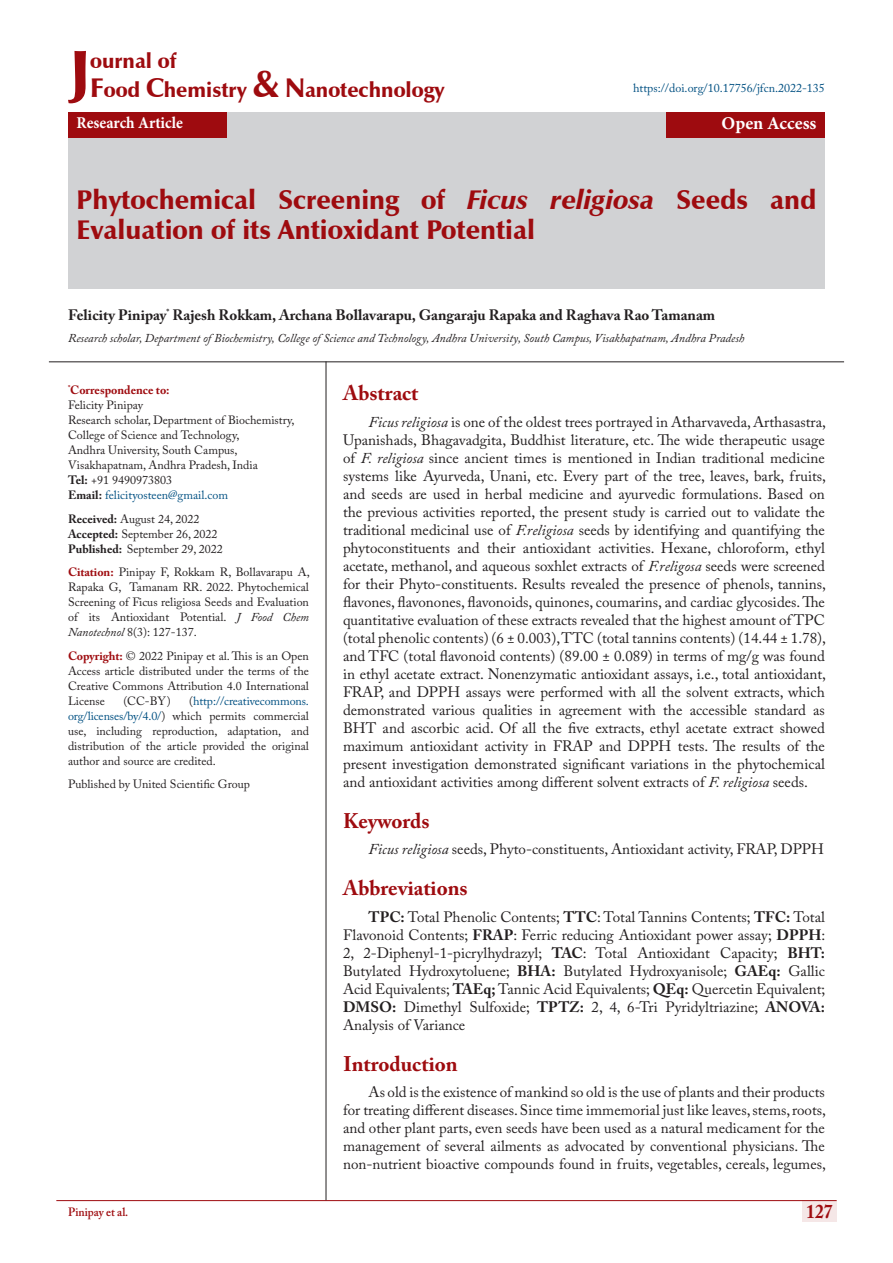
<style>
.page{position:relative;width:893px;height:1263px;background:#fff}
.page>*{position:absolute;margin:0;border:0;box-sizing:border-box;transform-origin:0 0}
.t1{font:900 62.1px "Zapf Humanist 601 BT";color:#9e0b0f}
.t2{font:900 27px/30px "Zapf Humanist 601 BT";color:#9e0b0f}
.Heading{font:700 21px "Adobe Caslon Pro";color:#9e0b0f}
.t3{font:900 21px/29.4px "Zapf Humanist 601 BT";color:#9e0b0f}
.t4{font:700 19.5px "Adobe Caslon Pro";color:#9e0b0f;scale:.9 1}
.t5{font:700 18px "Minion Pro";color:#fff}
.t6{font:700 16.5px "Minion Pro";color:#fff;scale:.94 1}
.Abstract{font:15px/18px "Adobe Caslon Pro";color:#231f20;text-align:justify}
.Body_Text_2{font:700 15px "Adobe Caslon Pro";color:#231f20}
.t7{font:12px/15px "Adobe Caslon Pro";color:#231f20;text-align:justify}
.t8{font:italic 12px "Adobe Caslon Pro";color:#231f20}
.t9{font:12px "Adobe Caslon Pro";color:#015082}
.t10{font:700 12px "Adobe Caslon Pro";color:#9e0b0f}
.t11{font:600 12px "Adobe Caslon Pro";color:#9e0b0f;scale:.95 1}
.s1{font-size:27px}
.s2{font-size:37.5px}
.s3{font-style:italic}
.s4{font-weight:700}
.s5{color:#015082}
.s6{font-weight:700;color:#9e0b0f}
</style>
<div class="page">
<div style="left:802px;top:1200px;width:35px;height:21px;background:#f5e7e7"></div>
<hr style="left:56px;top:1200px;width:781px;height:1px;background:#9e0b0f">
<div style="left:68px;top:112px;width:757px;height:177px;background:#d1d2d4"></div>
<div style="left:68px;top:112px;width:159px;height:26px;background:#9e0b0f"></div>
<div style="left:666px;top:112px;width:159px;height:26px;background:#9e0b0f"></div>
<hr style="left:326px;top:361px;width:1px;height:839px;background:#231f20">
<hr style="left:49px;top:361px;width:795px;height:1px;background:#231f20">
<p class="t1" style="left:70px;top:34px;width:22px">J</p>
<p class="t3" style="left:90px;top:46px;width:356px">ournal of<br><span class="s1">F</span>ood <span class="s1">C</span>hemistry <span class="s2">&amp;</span> <span class="s1">N</span>anotechnology</p>
<p class="t9" style="left:633px;top:81px;width:193px">https://doi.org/10.17756/jfcn.2022-135</p>
<p class="t6" style="left:77px;top:111px;width:115px">Research Article</p>
<p class="t5" style="left:721px;top:111px;width:96px">Open Access</p>
<p class="t2" style="left:77px;top:184px;width:741px">Phytochemical Screening of <span class="s3">Ficus religiosa</span> Seeds and<br>Evaluation of its Antioxidant Potential</p>
<p class="Body_Text_2" style="left:68px;top:306px;width:649px">Felicity Pinipay<sup>*</sup> Rajesh Rokkam, Archana Bollavarapu, Gangaraju Rapaka and Raghava Rao Tamanam</p>
<p class="t8" style="left:68px;top:331px;width:678px">Research scholar, Department of Biochemistry, College of Science and Technology, Andhra University, South Campus, Visakhapatnam, Andhra Pradesh</p>
<p class="t10" style="left:68px;top:382px;width:103px"><sup>*</sup>Correspondence to:</p>
<p class="t7" style="left:68px;top:398px;width:228px;text-align:left">Felicity Pinipay<br>Research scholar, Department of Biochemistry,<br>College of Science and Technology,<br>Andhra University, South Campus,<br>Visakhapatnam, Andhra Pradesh, India<br><span class="s4">Tel:</span> +91 9490973803<br><span class="s4">Email:</span> <span class="s5">felicityosteen@gmail.com</span></p>
<p class="t7" style="left:68px;top:511px;width:156px;text-align:left"><span class="s4">Received:</span> August 24, 2022<br><span class="s4">Accepted:</span> September 26, 2022<br><span class="s4">Published:</span> September 29, 2022</p>
<p class="t7" style="left:68px;top:565px;width:243px"><span class="s6">Citation:</span> Pinipay F, Rokkam R, Bollavarapu A, Rapaka G, Tamanam RR. 2022. Phytochemical Screening of Ficus religiosa Seeds and Evaluation of its Antioxidant Potential. <span class="s3">J Food Chem Nanotechnol</span> 8(3): 127-137.</p>
<p class="t7" style="left:68px;top:648px;width:242px"><span class="s6">Copyright:</span> © 2022 Pinipay et al. This is an Open Access article distributed under the terms of the Creative Commons Attribution 4.0 International License</p>
<p class="Heading" style="left:343px;top:381px;width:77px">Abstract</p>
<p class="Abstract" style="left:343px;top:413px;width:484px;text-indent:26px"><span class="s3">Ficus religiosa</span> is one of the oldest trees portrayed in Atharvaveda, Arthasastra, Upanishads, Bhagavadgita, Buddhist literature, etc. The wide therapeutic usage of <span class="s3">F. religiosa</span> since ancient times is mentioned in Indian traditional medicine systems like Ayurveda, Unani, etc. Every part of the tree, leaves, bark, fruits, and seeds are used in herbal medicine and ayurvedic formulations. Based on the previous activities reported, the present study is carried out to validate the traditional medicinal use of <span class="s3">F.religiosa</span> seeds by identifying and quantifying the phytoconstituents and their antioxidant activities. Hexane, chloroform, ethyl acetate, methanol, and aqueous soxhlet extracts of <span class="s3">F.religosa</span> seeds were screened for their Phyto-constituents. Results revealed the presence of phenols, tannins, flavones, flavonones, flavonoids, quinones, coumarins, and cardiac glycosides. The quantitative evaluation of these extracts revealed that the highest amount of TPC (total phenolic contents) (6 ± 0.003), TTC (total tannins contents) (14.44 ± 1.78), and TFC (total flavonoid contents) (89.00 ± 0.089) in terms of mg/g was found in ethyl acetate extract. Nonenzymatic antioxidant assays, i.e., total antioxidant, FRAP, and DPPH assays were performed with all the solvent extracts, which demonstrated various qualities in agreement with the accessible standard as BHT and ascorbic acid. Of all the five extracts, ethyl acetate extract showed maximum antioxidant activity in FRAP and DPPH tests. The results of the present investigation demonstrated significant variations in the phytochemical and antioxidant activities among different solvent extracts of <span class="s3">F. religiosa</span> seeds.</p>
<p class="Heading" style="left:343px;top:808px;width:88px">Keywords</p>
<p class="Abstract" style="left:369px;top:840px;width:457px"><span class="s3">Ficus religiosa</span> seeds, Phyto-constituents, Antioxidant activity, FRAP, DPPH</p>
<p class="Heading" style="left:343px;top:876px;width:126px">Abbreviations</p>
<p class="Abstract" style="left:343px;top:908px;width:484px;text-indent:26px"><span class="s4">TPC:</span> Total Phenolic Contents; <span class="s4">TTC</span>: Total Tannins Contents; <span class="s4">TFC:</span> Total Flavonoid Contents; <span class="s4">FRAP</span>: Ferric reducing Antioxidant power assay; <span class="s4">DPPH</span>:<br>2, 2-Diphenyl-1-picrylhydrazyl; <span class="s4">TAC</span>: Total Antioxidant Capacity; <span class="s4">BHT:<br></span>Butylated Hydroxytoluene; <span class="s4">BHA:</span> Butylated Hydroxyanisole; <span class="s4">GAEq:</span> Gallic Acid Equivalents; <span class="s4">TAEq;</span> Tannic Acid Equivalents; <span class="s4">QEq:</span> Quercetin Equivalent; <span class="s4">DMSO:</span> Dimethyl Sulfoxide; <span class="s4">TPTZ:</span> 2, 4, 6-Tri Pyridyltriazine; <span class="s4">ANOVA:<br></span>Analysis of Variance</p>
<p class="Heading" style="left:343px;top:1051px;width:116px">Introduction</p>
<p class="Abstract" style="left:343px;top:1083px;width:484px;text-indent:26px">As old is the existence of mankind so old is the use of plants and their products for treating different diseases. Since time immemorial just like leaves, stems, roots, and other plant parts, even seeds have been used as a natural medicament for the management of several ailments as advocated by conventional physicians. The non-nutrient bioactive compounds found in fruits, vegetables, cereals, legumes,</p>
<p class="t7" style="left:68px;top:693px;width:242px;text-indent:121px">(<span class="s5">http://creativecommons. org/licenses/by/4.0/</span>) which permits commercial use, including reproduction, adaptation, and distribution of the article provided the original author and source are credited.</p>
<p class="t7" style="left:68px;top:777px;width:183px">Published by United Scientific Group</p>
<p class="t7" style="left:123px;top:693px;width:49px">(CC-BY)</p>
<p class="t11" style="left:68px;top:1204px;width:65px">Pinipay et al.</p>
<h3 class="t4" style="left:806px;top:1200px;width:31px">127</h3>
</div>
